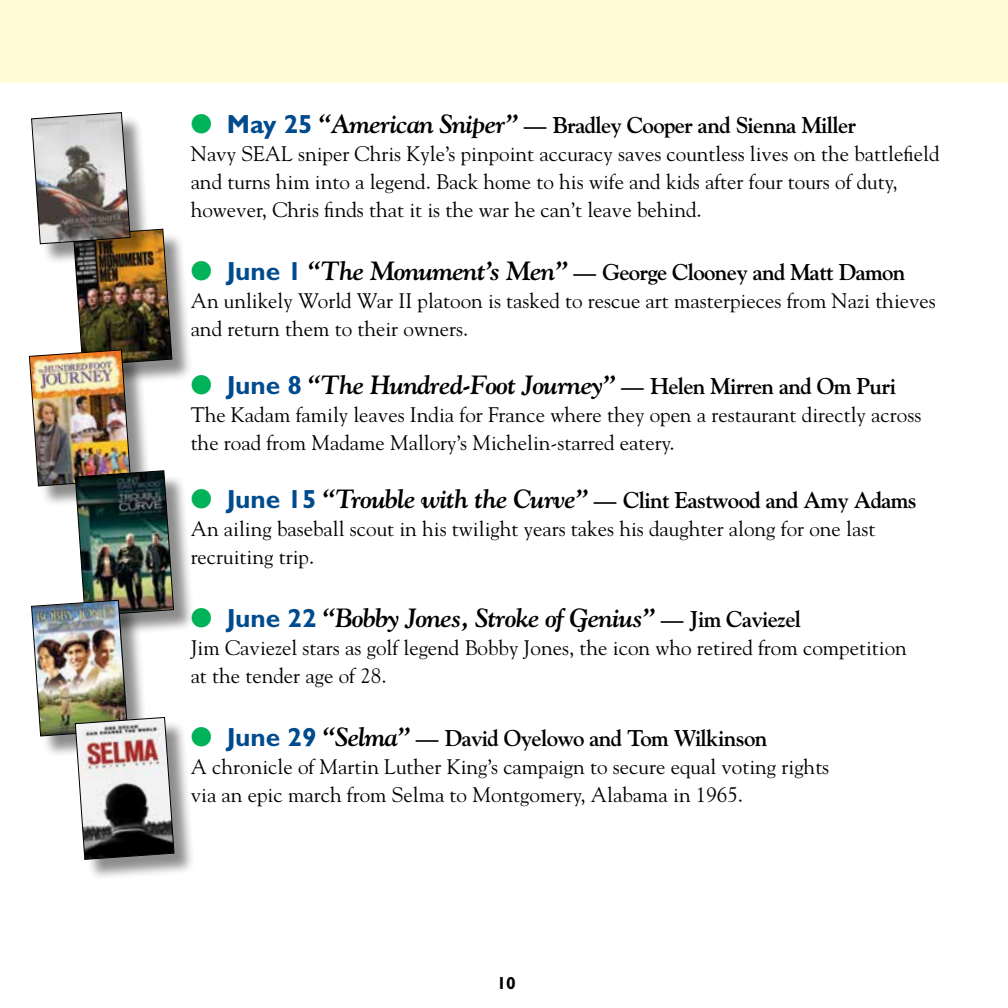
<style>
.page{position:relative;width:1008px;height:1008px;background:#fff}
.page>*{position:absolute;margin:0;border:0;box-sizing:border-box;transform-origin:0 0}
.t1{font:italic 700 26.25px "Goudy";letter-spacing:-.03em;color:#000}
.t2{font:700 22.75px "Goudy";letter-spacing:-.03em;color:#000}
.t3{font:21px/28px "Goudy";color:#000}
.t4{font:700 17.5px "Gill Sans";color:#000}
.s1{color:#00b259}
.s2{font-family:"Gill Sans";font-size:26.25px;color:#004b8d}
.s3{font-style:italic;font-size:26.25px}
.s4{font-family:"Gill Sans";font-style:normal;color:#004b8d}
.s5{font-style:normal;font-size:22.75px}
</style>
<div class="page">
<div style="left:77px;top:232px;width:116px;height:155px;background:#000;opacity:.45"></div>
<div style="left:0;top:0;width:1008px;height:83px;background:#fffcd5"></div>
<div style="left:78px;top:474px;width:117px;height:163px;background:#000;opacity:.45"></div>
<div style="left:78px;top:721px;width:118px;height:160px;background:#000;opacity:.45"></div>
<img style="left:29px;top:112px;width:145px;height:748px">
<p class="t2" style="left:191px;top:111px;width:667px"><span class="s1">●</span> <span class="s2">May 25</span> <span class="s3">“American Sniper”</span> — Bradley Cooper and Sienna Miller</p>
<p class="t3" style="left:191px;top:139px;width:750px">Navy SEAL sniper Chris Kyle’s pinpoint accuracy saves countless lives on the battlefield and turns him into a legend. Back home to his wife and kids after four tours of duty, however, Chris finds that it is the war he can’t leave behind.</p>
<p class="t2" style="left:191px;top:258px;width:716px"><span class="s1">●</span> <span class="s2">June 1</span> <span class="s3">“The Monument’s Men”</span> — George Clooney and Matt Damon</p>
<p class="t3" style="left:191px;top:286px;width:747px">An unlikely World War II platoon is tasked to rescue art masterpieces from Nazi thieves and return them to their owners.</p>
<p class="t1" style="left:191px;top:368px;width:707px"><span class="s1">●</span> <span class="s4">June 8</span> “The Hundred-Foot Journey” <span class="s5">— Helen Mirren and Om Puri</span></p>
<p class="t3" style="left:191px;top:400px;width:732px">The Kadam family leaves India for France where they open a restaurant directly across the road from Madame Mallory’s Michelin-starred eatery.</p>
<p class="t2" style="left:191px;top:486px;width:728px"><span class="s1">●</span> <span class="s2">June 15</span> <span class="s3">“Trouble with the Curve”</span> — Clint Eastwood and Amy Adams</p>
<p class="t3" style="left:191px;top:514px;width:686px">An ailing baseball scout in his twilight years takes his daughter along for one last recruiting trip.</p>
<p class="t1" style="left:191px;top:601px;width:612px"><span class="s1">●</span> <span class="s4">June 22</span> “Bobby Jones, Stroke of Genius” <span class="s5">— Jim Caviezel</span></p>
<p class="t3" style="left:191px;top:633px;width:718px">Jim Caviezel stars as golf legend Bobby Jones, the icon who retired from competition at the tender age of 28.</p>
<p class="t2" style="left:191px;top:724px;width:578px"><span class="s1">●</span> <span class="s2">June 29</span> <span class="s3">“Selma”</span> — David Oyelowo and Tom Wilkinson</p>
<p class="t3" style="left:191px;top:752px;width:640px">A chronicle of Martin Luther King’s campaign to secure equal voting rights via an epic march from Selma to Montgomery, Alabama in 1965.</p>
<p class="t4" style="left:497px;top:973px;width:21px">10</p>
</div>
